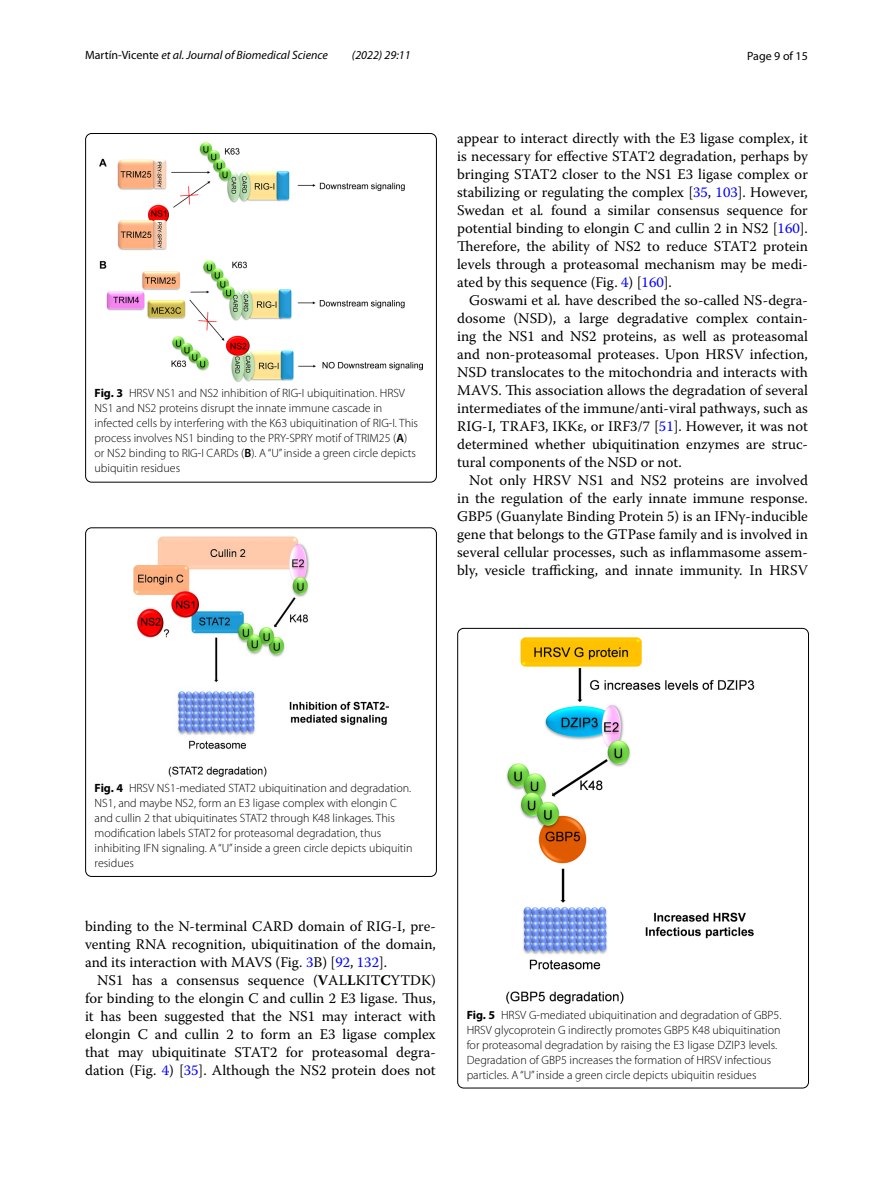
<style>
.page{position:relative;width:893px;height:1187px;background:#fff}
.page>*{position:absolute;margin:0;border:0;box-sizing:border-box;transform-origin:0 0}
.t1{font:14.7px/18px "Warnock Pro";color:#000;text-align:justify}
.t2{font:300 12px/15px "Myriad Pro";color:#000}
.t3{font:italic 12px "Myriad Pro";color:#000}
.t4{font:12px "Myriad Pro";color:#000}
.s1{font-style:normal}
.s2{font-weight:700}
.s3{font-weight:600}
.s4{color:#00f}
.s5{font-style:italic}
</style>
<div class="page">
<img style="left:99px;top:142px;width:324px;height:240px">
<div style="left:85px;top:133px;width:352px;height:349px;border:1px solid #000;border-radius:6px"></div>
<img style="left:133px;top:536px;width:256px;height:240px">
<div style="left:85px;top:527px;width:352px;height:349px;border:1px solid #000;border-radius:6px"></div>
<img style="left:506px;top:637px;width:249px;height:366px">
<p class="t3" style="left:85px;top:48px;width:244px"><span class="s1">Martín‑Vicente</span> et al. Journal of Biomedical Science</p>
<p class="t3" style="left:352px;top:48px;width:60px">(2022) 29:11</p>
<p class="t4" style="left:747px;top:48px;width:62px">Page 9 of 15</p>
<p class="t2" style="left:95px;top:386px;width:325px"><span class="s2">Fig. 3</span> HRSV NS1 and NS2 inhibition of RIG-I ubiquitination. HRSV NS1 and NS2 proteins disrupt the innate immune cascade in infected cells by interfering with the K63 ubiquitination of RIG-I. This process involves NS1 binding to the PRY-SPRY motif of TRIM25 (<span class="s3">A</span>) or NS2 binding to RIG-I CARDs (<span class="s3">B</span>). A “U” inside a green circle depicts ubiquitin residues</p>
<p class="t1" style="left:457px;top:128px;width:352px">appear to interact directly with the E3 ligase complex, it is necessary for effective STAT2 degradation, perhaps by bringing STAT2 closer to the NS1 E3 ligase complex or stabilizing or regulating the complex [<span class="s4">35</span>, <span class="s4">103</span>]. However, Swedan et al<span class="s5">.</span> found a similar consensus sequence for potential binding to elongin C and cullin 2 in NS2 [<span class="s4">160</span>].<br>Therefore, the ability of NS2 to reduce STAT2 protein levels through a proteasomal mechanism may be medi&shy;ated by this sequence (Fig. <span class="s4">4</span>) [<span class="s4">160</span>].</p>
<p class="t1" style="left:457px;top:290px;width:352px;text-indent:12px">Goswami et al<span class="s5">.</span> have described the so-called NS-degra&shy;dosome (NSD), a large degradative complex contain&shy;ing the NS1 and NS2 proteins, as well as proteasomal and non-proteasomal proteases. Upon HRSV infection, NSD translocates to the mitochondria and interacts with MAVS. This association allows the degradation of several intermediates of the immune/anti-viral pathways, such as RIG-I, TRAF3, IKKε, or IRF3/7 [<span class="s4">51</span>]. However, it was not determined whether ubiquitination enzymes are struc&shy;tural components of the NSD or not.</p>
<p class="t1" style="left:457px;top:470px;width:352px;text-indent:12px">Not only HRSV NS1 and NS2 proteins are involved in the regulation of the early innate immune response.<br>GBP5 (Guanylate Binding Protein 5) is an IFNγ-inducible gene that belongs to the GTPase family and is involved in several cellular processes, such as inflammasome assem&shy;bly, vesicle trafficking, and innate immunity. In HRSV</p>
<p class="t2" style="left:95px;top:780px;width:319px"><span class="s2">Fig. 4</span> HRSV NS1-mediated STAT2 ubiquitination and degradation.<br>NS1, and maybe NS2, form an E3 ligase complex with elongin C and cullin 2 that ubiquitinates STAT2 through K48 linkages. This modification labels STAT2 for proteasomal degradation, thus inhibiting IFN signaling. A “U” inside a green circle depicts ubiquitin residues</p>
<p class="t1" style="left:85px;top:917px;width:352px">binding to the N-terminal CARD domain of RIG-I, pre&shy;venting RNA recognition, ubiquitination of the domain, and its interaction with MAVS (Fig. <span class="s4">3</span>B) [<span class="s4">92</span>, <span class="s4">132</span>].</p>
<p class="t1" style="left:85px;top:971px;width:352px;text-indent:12px">NS1 has a consensus sequence (<span class="s2">V</span>AL<span class="s2">L</span>KIT<span class="s2">C</span>YTDK) for binding to the elongin C and cullin 2 E3 ligase. Thus, it has been suggested that the NS1 may interact with elongin C and cullin 2 to form an E3 ligase complex that may ubiquitinate STAT2 for proteasomal degra&shy;dation (Fig. <span class="s4">4</span>) [<span class="s4">35</span>]. Although the NS2 protein does not</p>
<p class="t2" style="left:467px;top:1007px;width:316px"><span class="s2">Fig. 5</span> HRSV G-mediated ubiquitination and degradation of GBP5.<br>HRSV glycoprotein G indirectly promotes GBP5 K48 ubiquitination for proteasomal degradation by raising the E3 ligase DZIP3 levels.<br>Degradation of GBP5 increases the formation of HRSV infectious particles. A “U” inside a green circle depicts ubiquitin residues</p>
</div>
